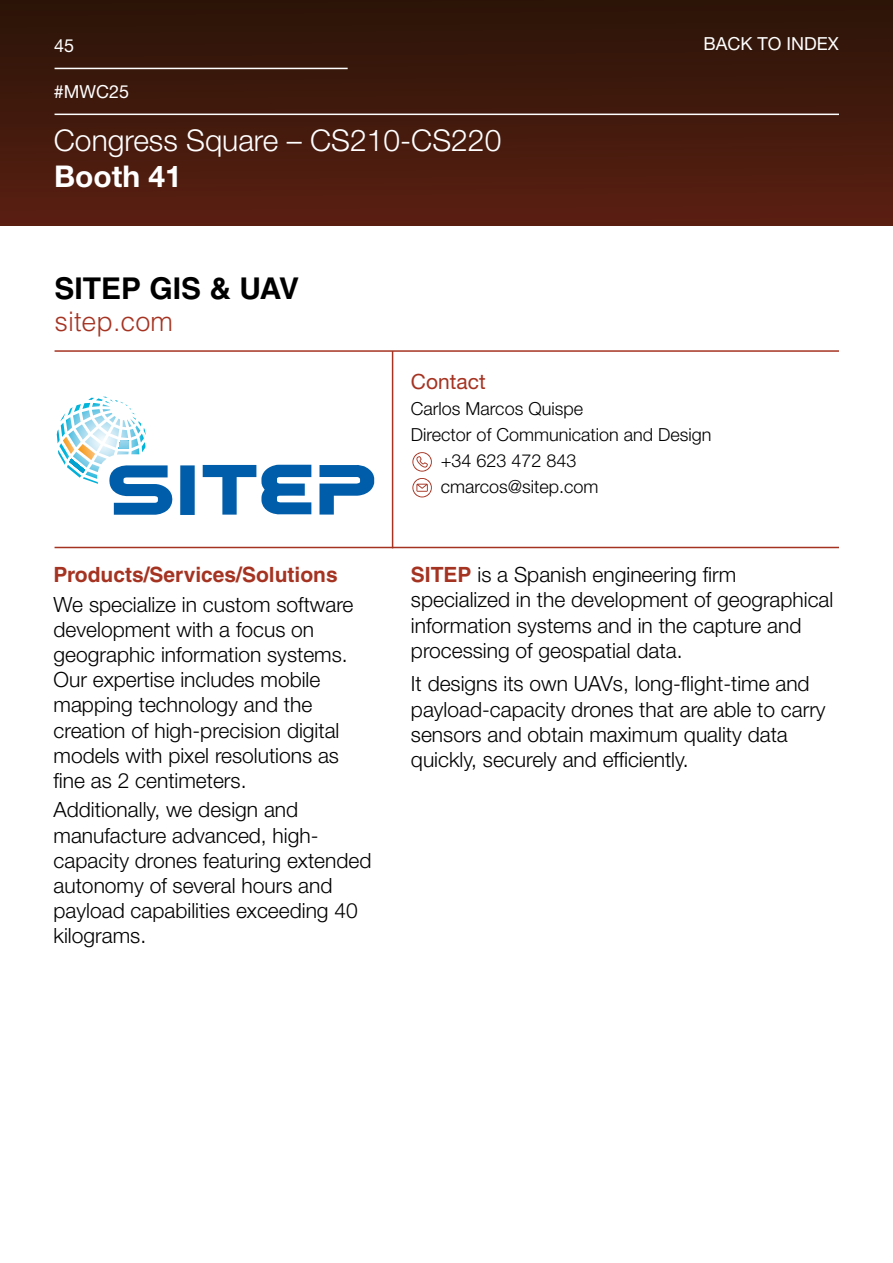
<style>
.page{position:relative;width:893px;height:1263px;background:#fff}
.page>*{position:absolute;margin:0;border:0;box-sizing:border-box;transform-origin:0 0}
.t1{font:300 30px "Helvetica Neue LT Std";color:#fff}
.t2{font:700 30px "Helvetica LT Std";color:#000}
.t3{font:700 30px "Helvetica Neue LT Std";color:#fff}
.t4{font:300 27px "Helvetica LT Std";color:#a53322}
.t5{font:300 21px/25.2px "Helvetica Neue LT Std";color:#000}
.t6{font:700 21px "Helvetica LT Std";color:#a53322}
.t7{font:21px "Helvetica Neue LT Std";color:#a53322}
.t8{font:300 18px "Helvetica Neue LT Std";color:#000}
.t9{font:18px "Helvetica Neue LT Std";color:#fff}
.s1{font-family:"Helvetica LT Std";font-weight:700;color:#a53322}
</style>
<div class="page">
<img style="left:0;top:0;width:893px;height:225px">
<hr style="left:55px;top:68px;width:293px;height:1px;background:#fff">
<hr style="left:55px;top:114px;width:784px;height:1px;background:#fff">
<hr style="left:55px;top:547px;width:784px;height:1px;background:#a53322">
<hr style="left:55px;top:350px;width:784px;height:2px;background:#a53322">
<hr style="left:392px;top:351px;width:1px;height:197px;background:#a53322">
<svg style="left:412px;top:452px;width:20px;height:20px"></svg>
<svg style="left:412px;top:478px;width:20px;height:19px"></svg>
<div style="left:180px;top:465px;width:15px;height:50px;background:#005da9"></div>
<svg style="left:203px;top:465px;width:108px;height:50px"></svg>
<svg style="left:319px;top:465px;width:55px;height:50px"></svg>
<svg style="left:57px;top:397px;width:116px;height:118px"></svg>
<p class="t9" style="left:54px;top:35px;width:22px">45</p>
<p class="t9" style="left:54px;top:81px;width:77px">#MWC25</p>
<h1 class="t1" style="left:54px;top:122px;width:449px">Congress Square – CS210-CS220</h1>
<h1 class="t3" style="left:54px;top:158px;width:129px">Booth 41</h1>
<h1 class="t2" style="left:55px;top:270px;width:246px">SITEP GIS &amp; UAV</h1>
<p class="t4" style="left:55px;top:304px;width:120px">sitep.com</p>
<p class="t9" style="left:704px;top:33px;width:137px">BACK TO INDEX</p>
<p class="t6" style="left:54px;top:562px;width:286px">Products/Services/Solutions</p>
<p class="t5" style="left:54px;top:591px;width:301px">We specialize in custom software development with a focus on geographic information systems.<br>Our expertise includes mobile mapping technology and the creation of high-precision digital models with pixel resolutions as fine as 2 centimeters.</p>
<p class="t5" style="left:54px;top:797px;width:319px">Additionally, we design and manufacture advanced, high&shy;capacity drones featuring extended autonomy of several hours and payload capabilities exceeding 40 kilograms.</p>
<p class="t7" style="left:411px;top:369px;width:76px">Contact</p>
<p class="t8" style="left:411px;top:398px;width:174px">Carlos Marcos Quispe</p>
<p class="t8" style="left:411px;top:423px;width:302px">Director of Communication and Design</p>
<p class="t8" style="left:441px;top:449px;width:137px">+34 623 472 843</p>
<p class="t8" style="left:441px;top:475px;width:159px">cmarcos@sitep.com</p>
<p class="t5" style="left:411px;top:562px;width:424px"><span class="s1">SITEP</span> is a Spanish engineering firm specialized in the development of geographical information systems and in the capture and processing of geospatial data.</p>
<p class="t5" style="left:411px;top:671px;width:416px">It designs its own UAVs, long-flight-time and payload-capacity drones that are able to carry sensors and obtain maximum quality data quickly, securely and efficiently.</p>
</div>
